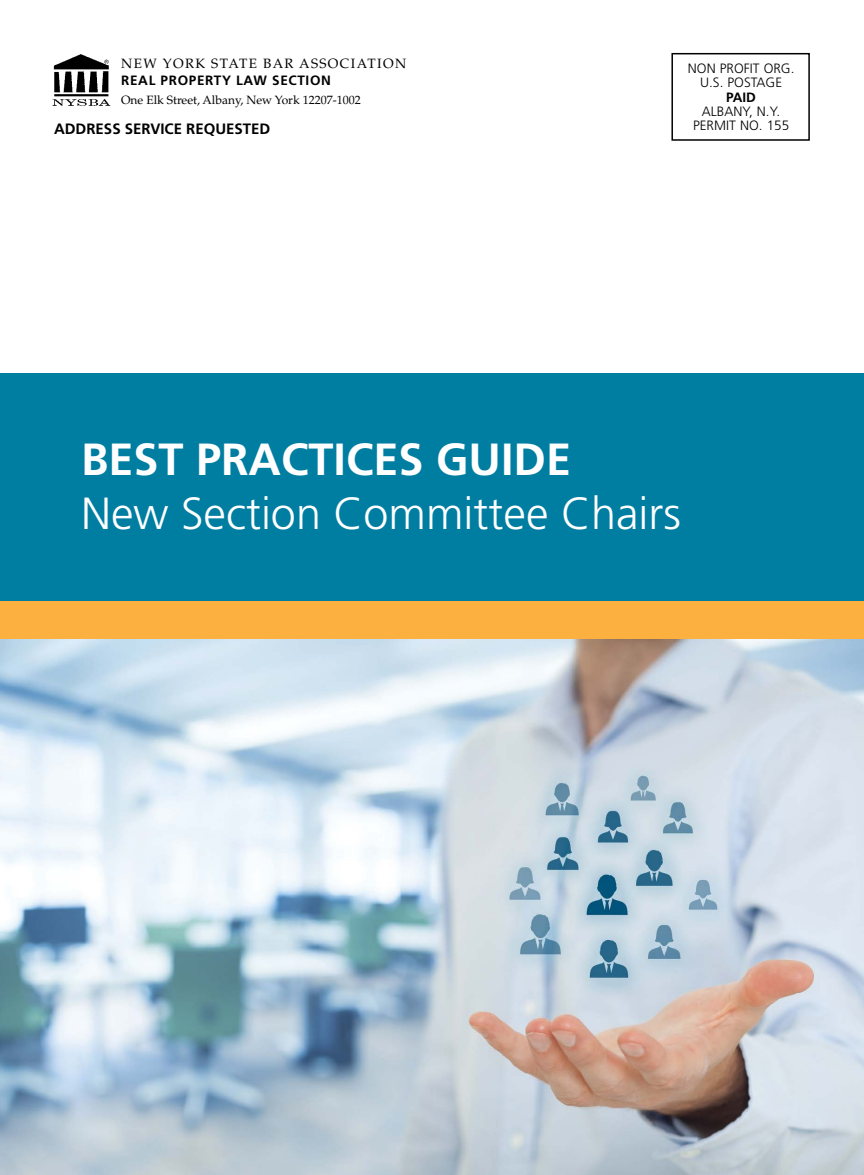
<style>
.page{position:relative;width:864px;height:1175px;background:#fff}
.page>*{position:absolute;margin:0;border:0;box-sizing:border-box;transform-origin:0 0}
.t1{font:300 45px "Frutiger";color:#fff}
.t2{font:700 45px "Frutiger";color:#fff}
.t3{font:700 15px "Frutiger";color:#000}
.t4{font:300 13.5px/14.2px "Frutiger";color:#000;text-align:center}
.t5{font:700 13.5px "Frutiger";letter-spacing:.05em;color:#000}
.t6{font:13.5px "Palatino";letter-spacing:.1em;color:#000}
.t7{font:12px "Palatino";color:#000}
</style>
<div class="page">
<div style="left:671px;top:53px;width:139px;height:88px;border:2px solid #000"></div>
<img style="left:52px;top:54px;width:59px;height:52px">
<img style="left:0;top:638px;width:864px;height:536px">
<div style="left:0;top:373px;width:864px;height:229px;background:#007ea2"></div>
<div style="left:0;top:601px;width:864px;height:37px;background:#fbb040"></div>
<p class="t6" style="left:121px;top:56px;width:287px">NEW YORK STATE BAR ASSOCIATION</p>
<p class="t5" style="left:121px;top:72px;width:211px">REAL PROPERTY LAW SECTION</p>
<p class="t7" style="left:121px;top:93px;width:241px">One Elk Street, Albany, New York 12207-1002</p>
<p class="t3" style="left:54px;top:120px;width:218px">ADDRESS SERVICE REQUESTED</p>
<p class="t4" style="left:688px;top:62px;width:108px">NON PROFIT ORG.<br>U.S. POSTAGE</p>
<p class="t5" style="left:726px;top:89px;width:31px">PAID</p>
<p class="t4" style="left:693px;top:104px;width:98px">ALBANY, N.Y.<br>PERMIT NO. 155</p>
<h1 class="t2" style="left:81px;top:433px;width:492px">BEST PRACTICES GUIDE</h1>
<h1 class="t1" style="left:81px;top:488px;width:602px">New Section Committee Chairs</h1>
</div>
